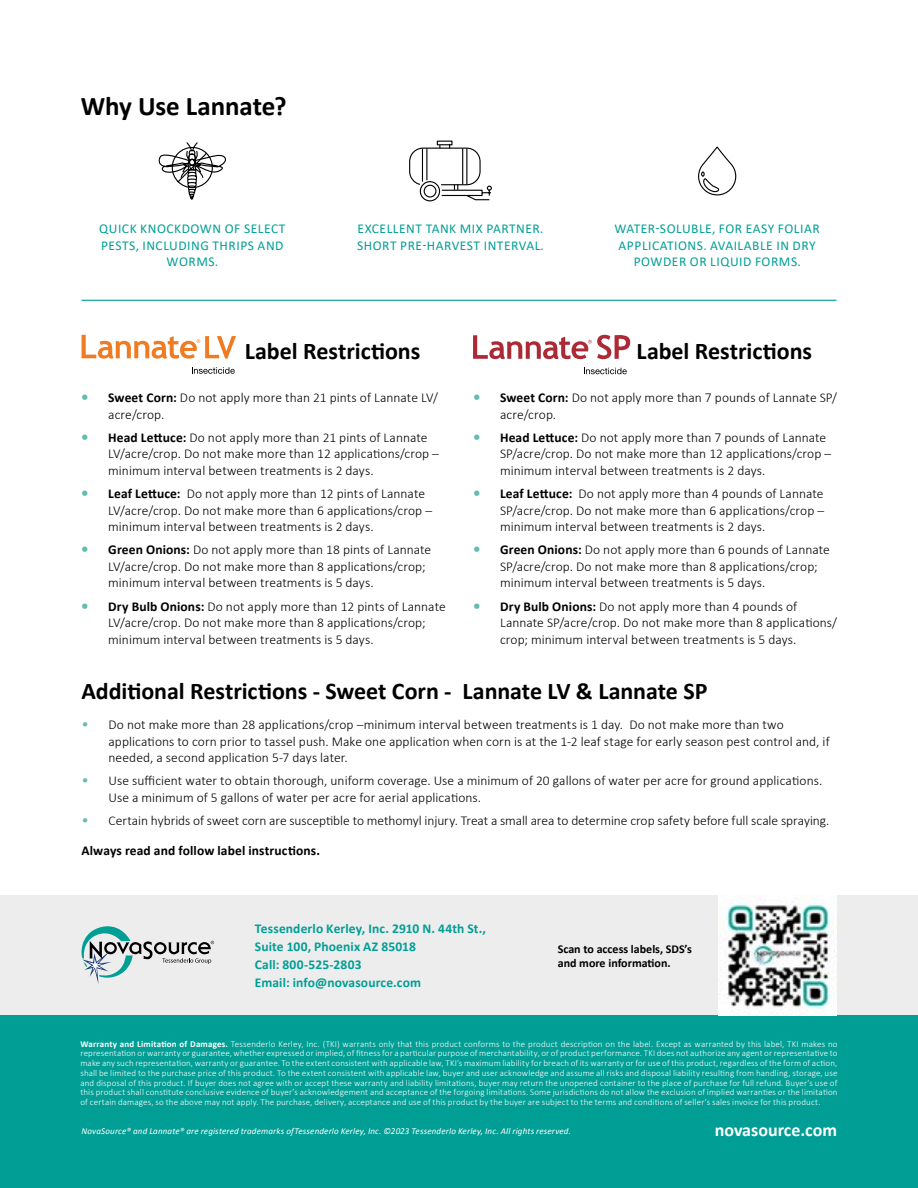
<style>
.page{position:relative;width:918px;height:1188px;background:#fff}
.page>*{position:absolute;margin:0;border:0;box-sizing:border-box;transform-origin:0 0}
.t1{font:700 27px "Calibri";letter-spacing:-.005em;color:#000}
.t2{font:700 24px "Calibri";letter-spacing:-.005em;color:#000}
.t3{font:700 18px "Calibri";color:#fff}
.t4{font:300 13.5px/16.5px "Calibri";letter-spacing:.005em;color:#000}
.t5{font:13.5px/16.5px "Calibri";letter-spacing:.04em;color:#009e95;text-align:center}
.t6{font:700 13.5px/18px "Calibri";letter-spacing:.01em;color:#009e95}
.t7{font:700 13.5px "Calibri";letter-spacing:.01em;color:#000}
.t8{font:700 12px/13.5px "Calibri";color:#000}
.t9{font:300 9px/9.8px "Calibri";letter-spacing:.015em;color:#fff;text-align:justify}
.t10{font:italic 9px "Calibri";letter-spacing:.02em;color:#fff}
.s1{font-weight:700;font-size:15px;color:#65bab4}
.s2{font-weight:700}
.s3{font-size:15px;color:#65bab4}
</style>
<div class="page">
<div style="left:0;top:1096px;width:918px;height:92px;background:#009e95"></div>
<div style="left:0;top:895px;width:918px;height:120px;background:#ededed"></div>
<div style="left:0;top:1015px;width:918px;height:91px;background:#009e95"></div>
<img style="left:718px;top:895px;width:119px;height:120px">
<svg style="left:81px;top:926px;width:133px;height:58px"></svg>
<hr style="left:82px;top:300px;width:754px;height:1px;background:#009e95">
<svg style="left:409px;top:140px;width:83px;height:62px"></svg>
<svg style="left:698px;top:147px;width:39px;height:49px"></svg>
<svg style="left:158px;top:142px;width:68px;height:58px"></svg>
<svg style="left:82px;top:335px;width:154px;height:24px"></svg>
<svg style="left:192px;top:367px;width:43px;height:7px"></svg>
<svg style="left:473px;top:335px;width:157px;height:24px"></svg>
<svg style="left:584px;top:368px;width:43px;height:6px"></svg>
<h1 class="t1" style="left:81px;top:89px;width:207px">Why Use Lannate?</h1>
<p class="t5" style="left:99px;top:220px;width:188px">QUICK KNOCKDOWN OF SELECT<br>PESTS, INCLUDING THRIPS AND<br>WORMS.</p>
<p class="t5" style="left:357px;top:220px;width:188px;text-align:left">EXCELLENT TANK MIX PARTNER.<br>SHORT PRE-HARVEST INTERVAL.</p>
<p class="t5" style="left:615px;top:220px;width:207px">WATER-SOLUBLE, FOR EASY FOLIAR<br>APPLICATIONS. AVAILABLE IN DRY<br>POWDER OR LIQUID FORMS.</p>
<h2 class="t2" style="left:637px;top:335px;width:177px">Label Restrictions</h2>
<p class="t4" style="left:500px;top:389px;width:338px;text-indent:-27px"><span class="s1">•</span> <span class="s2">Sweet Corn:</span> Do not apply more than 7 pounds of Lannate SP/ acre/crop.</p>
<p class="t4" style="left:500px;top:429px;width:333px;text-indent:-27px"><span class="s1">•</span> <span class="s2">Head Lettuce:</span> Do not apply more than 7 pounds of Lannate<br>SP/acre/crop. Do not make more than 12 applications/crop – minimum interval between treatments is 2 days.</p>
<p class="t4" style="left:500px;top:485px;width:326px;text-align:justify;text-indent:-27px"><span class="s1">•</span> <span class="s2">Leaf Lettuce:</span> Do not apply more than 4 pounds of Lannate SP/acre/crop. Do not make more than 6 applications/crop – minimum interval between treatments is 2 days.</p>
<p class="t4" style="left:500px;top:542px;width:331px;text-indent:-27px"><span class="s1">•</span> <span class="s2">Green Onions:</span> Do not apply more than 6 pounds of Lannate<br>SP/acre/crop. Do not make more than 8 applications/crop; minimum interval between treatments is 5 days.</p>
<p class="t4" style="left:500px;top:598px;width:339px;text-indent:-27px"><span class="s1">•</span> <span class="s2">Dry Bulb Onions:</span> Do not apply more than 4 pounds of<br>Lannate SP/acre/crop. Do not make more than 8 applications/ crop; minimum interval between treatments is 5 days.</p>
<h2 class="t2" style="left:82px;top:676px;width:628px">Additional Restrictions - Sweet Corn - Lannate LV &amp; Lannate SP</h2>
<p class="t4" style="left:109px;top:716px;width:723px;text-indent:-27px"><span class="s3">•</span> Do not make more than 28 applications/crop –minimum interval between treatments is 1 day. Do not make more than two applications to corn prior to tassel push. Make one application when corn is at the 1-2 leaf stage for early season pest control and, if needed, a second application 5-7 days later.</p>
<p class="t4" style="left:109px;top:773px;width:715px;text-indent:-27px"><span class="s3">•</span> Use sufficient water to obtain thorough, uniform coverage. Use a minimum of 20 gallons of water per acre for ground applications.<br>Use a minimum of 5 gallons of water per acre for aerial applications.</p>
<p class="t4" style="left:82px;top:812px;width:749px"><span class="s3">•</span> Certain hybrids of sweet corn are susceptible to methomyl injury. Treat a small area to determine crop safety before full scale spraying.</p>
<p class="t7" style="left:81px;top:842px;width:240px">Always read and follow label instructions.</p>
<h2 class="t2" style="left:245px;top:335px;width:177px">Label Restrictions</h2>
<p class="t4" style="left:108px;top:389px;width:331px;text-indent:-27px"><span class="s1">•</span> <span class="s2">Sweet Corn:</span> Do not apply more than 21 pints of Lannate LV/ acre/crop.</p>
<p class="t4" style="left:108px;top:429px;width:332px;text-indent:-27px"><span class="s1">•</span> <span class="s2">Head Lettuce:</span> Do not apply more than 21 pints of Lannate<br>LV/acre/crop. Do not make more than 12 applications/crop – minimum interval between treatments is 2 days.</p>
<p class="t4" style="left:108px;top:485px;width:325px;text-indent:-27px"><span class="s1">•</span> <span class="s2">Leaf Lettuce:</span> Do not apply more than 12 pints of Lannate<br>LV/acre/crop. Do not make more than 6 applications/crop – minimum interval between treatments is 2 days.</p>
<p class="t4" style="left:108px;top:542px;width:325px;text-indent:-27px"><span class="s1">•</span> <span class="s2">Green Onions:</span> Do not apply more than 18 pints of Lannate<br>LV/acre/crop. Do not make more than 8 applications/crop; minimum interval between treatments is 5 days.</p>
<p class="t4" style="left:108px;top:598px;width:339px;text-indent:-27px"><span class="s1">•</span> <span class="s2">Dry Bulb Onions:</span> Do not apply more than 12 pints of Lannate<br>LV/acre/crop. Do not make more than 8 applications/crop; minimum interval between treatments is 5 days.</p>
<p class="t6" style="left:255px;top:920px;width:233px">Tessenderlo Kerley, Inc. 2910 N. 44th St.,<br>Suite 100, Phoenix AZ 85018<br>Call: 800-525-2803<br>Email: info@novasource.com</p>
<p class="t8" style="left:558px;top:942px;width:136px">Scan to access labels, SDS’s and more information.</p>
<p class="t9" style="left:80px;top:1039px;width:759px"><span class="s2">Warranty and Limitation of Damages.</span> Tessenderlo Kerley, Inc. (TKI) warrants only that this product conforms to the product description on the label. Except as warranted by this label, TKI makes no representation or warranty or guarantee, whether expressed or implied, of fitness for a particular purpose of merchantability, or of product performance. TKI does not authorize any agent or representative to make any such representation, warranty or guarantee. To the extent consistent with applicable law, TKI’s maximum liability for breach of its warranty or for use of this product, regardless of the form of action, shall be limited to the purchase price of this product. To the extent consistent with applicable law, buyer and user acknowledge and assume all risks and disposal liability resulting from handling, storage, use and disposal of this product. If buyer does not agree with or accept these warranty and liability limitations, buyer may return the unopened container to the place of purchase for full refund. Buyer’s use of this product shall constitute conclusive evidence of buyer’s acknowledgement and acceptance of the forgoing limitations. Some jurisdictions do not allow the exclusion of implied warranties or the limitation of certain damages, so the above may not apply. The purchase, delivery, acceptance and use of this product by the buyer are subject to the terms and conditions of seller’s sales invoice for this product.</p>
<p class="t10" style="left:82px;top:1125px;width:491px">NovaSource® and Lannate® are registered trademarks ofTessenderlo Kerley, Inc. ©2023 Tessenderlo Kerley, Inc. All rights reserved.</p>
<h3 class="t3" style="left:715px;top:1118px;width:124px">novasource.com</h3>
</div>
